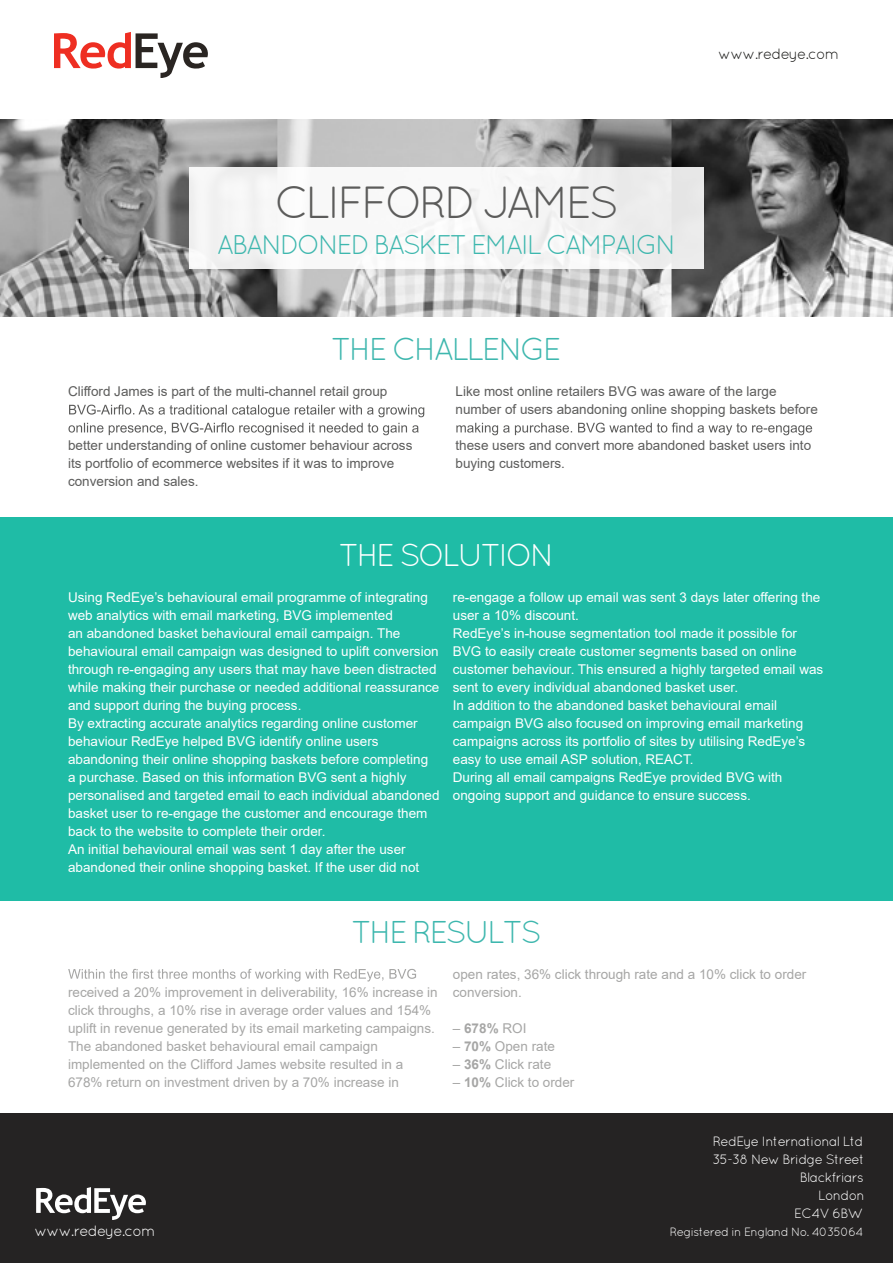
<style>
.page{position:relative;width:893px;height:1263px;background:#fff}
.page>*{position:absolute;margin:0;border:0;box-sizing:border-box;transform-origin:0 0}
.t1{font:45px "Quicksand";letter-spacing:-.08em;color:#5c5c5b}
.t2{font:31.5px "Quicksand";letter-spacing:-.08em;color:#3eb7ae}
.t3{font:31.5px "Quicksand";letter-spacing:-.08em;color:#fff}
.t4{font:27px "Quicksand";letter-spacing:-.08em;color:#3eb7ae}
.t5{font:15px "Quicksand";letter-spacing:-.05em;color:#1d1d1b}
.t6{font:15px "Quicksand";letter-spacing:-.05em;color:#fff}
.t7{font:13.5px/18px "Arial";color:#fff}
.t8{font:13.5px/18px "Arial";color:#a6a6a5}
.t9{font:13.5px/18px "Arial";color:#5c5c5b}
.t10{font:13.5px/18px "Quicksand";letter-spacing:-.05em;color:#fff;text-align:right}
.t11{font:12px "Quicksand";letter-spacing:-.05em;color:#fff}
.s1{font-weight:700}
</style>
<div class="page">
<img style="left:0;top:119px;width:893px;height:198px">
<div style="left:0;top:517px;width:893px;height:383px;background:#1fbca6"></div>
<div style="left:0;top:1113px;width:893px;height:150px;background:#252323"></div>
<div style="left:189px;top:167px;width:515px;height:102px;background:linear-gradient(to right,#fafafa,#efefef)"></div>
<svg style="left:54px;top:32px;width:154px;height:46px"></svg>
<svg style="left:69px;top:405px;width:355px;height:12px"></svg>
<svg style="left:68px;top:423px;width:351px;height:12px"></svg>
<svg style="left:456px;top:423px;width:356px;height:12px"></svg>
<svg style="left:68px;top:969px;width:348px;height:12px"></svg>
<svg style="left:36px;top:1187px;width:110px;height:33px"></svg>
<p class="t5" style="left:718px;top:46px;width:122px">www.redeye.com</p>
<h1 class="t1" style="left:274px;top:176px;width:346px">CLIFFORD JAMES</h1>
<h3 class="t4" style="left:217px;top:229px;width:461px">ABANDONED BASKET EMAIL CAMPAIGN</h3>
<h2 class="t2" style="left:331px;top:331px;width:232px">THE CHALLENGE</h2>
<p class="t9" style="left:68px;top:383px;width:321px">Clifford James is part of the multi-channel retail group</p>
<p class="t9" style="left:455px;top:383px;width:364px">Like most online retailers BVG was aware of the large number of users abandoning online shopping baskets before</p>
<p class="t9" style="left:455px;top:437px;width:357px">these users and convert more abandoned basket users into buying customers.</p>
<p class="t9" style="left:68px;top:437px;width:346px">better understanding of online customer behaviour across its portfolio of ecommerce websites if it was to improve conversion and sales.</p>
<h2 class="t3" style="left:339px;top:537px;width:217px">THE SOLUTION</h2>
<p class="t7" style="left:68px;top:588px;width:373px">Using RedEye’s behavioural email programme of integrating web analytics with email marketing, BVG implemented<br>an abandoned basket behavioural email campaign. The behavioural email campaign was designed to uplift conversion through re-engaging any users that may have been distracted while making their purchase or needed additional reassurance and support during the buying process.<br>By extracting accurate analytics regarding online customer behaviour RedEye helped BVG identify online users abandoning their online shopping baskets before completing<br>a purchase. Based on this information BVG sent a highly personalised and targeted email to each individual abandoned basket user to re-engage the customer and encourage them back to the website to complete their order.<br>An initial behavioural email was sent 1 day after the user abandoned their online shopping basket. If the user did not</p>
<p class="t7" style="left:453px;top:588px;width:372px">re-engage a follow up email was sent 3 days later offering the user a 10% discount.<br>RedEye’s in-house segmentation tool made it possible for BVG to easily create customer segments based on online customer behaviour. This ensured a highly targeted email was sent to every individual abandoned basket user.<br>In addition to the abandoned basket behavioural email campaign BVG also focused on improving email marketing campaigns across its portfolio of sites by utilising RedEye’s easy to use email ASP solution, REACT.<br>During all email campaigns RedEye provided BVG with ongoing support and guidance to ensure success.</p>
<h2 class="t2" style="left:352px;top:913px;width:192px">THE RESULTS</h2>
<p class="t8" style="left:68px;top:983px;width:371px">received a 20% improvement in deliverability, 16% increase in click throughs, a 10% rise in average order values and 154% uplift in revenue generated by its email marketing campaigns.<br>The abandoned basket behavioural email campaign implemented on the Clifford James website resulted in a 678% return on investment driven by a 70% increase in</p>
<p class="t8" style="left:453px;top:965px;width:355px">open rates, 36% click through rate and a 10% click to order conversion.</p>
<p class="t8" style="left:453px;top:1019px;width:75px">– <span class="s1">678%</span> ROI</p>
<p class="t8" style="left:453px;top:1037px;width:104px">– <span class="s1">70%</span> Open rate</p>
<p class="t8" style="left:453px;top:1055px;width:100px">– <span class="s1">36%</span> Click rate</p>
<p class="t8" style="left:453px;top:1073px;width:123px">– <span class="s1">10%</span> Click to order</p>
<p class="t6" style="left:34px;top:1222px;width:122px">www.redeye.com</p>
<p class="t10" style="left:712px;top:1132px;width:154px">RedEye International Ltd<br>35-38 New Bridge Street<br>Blackfriars<br>London<br>EC4V 6BW</p>
<p class="t11" style="left:670px;top:1225px;width:195px">Registered in England No. 4035064</p>
</div>
